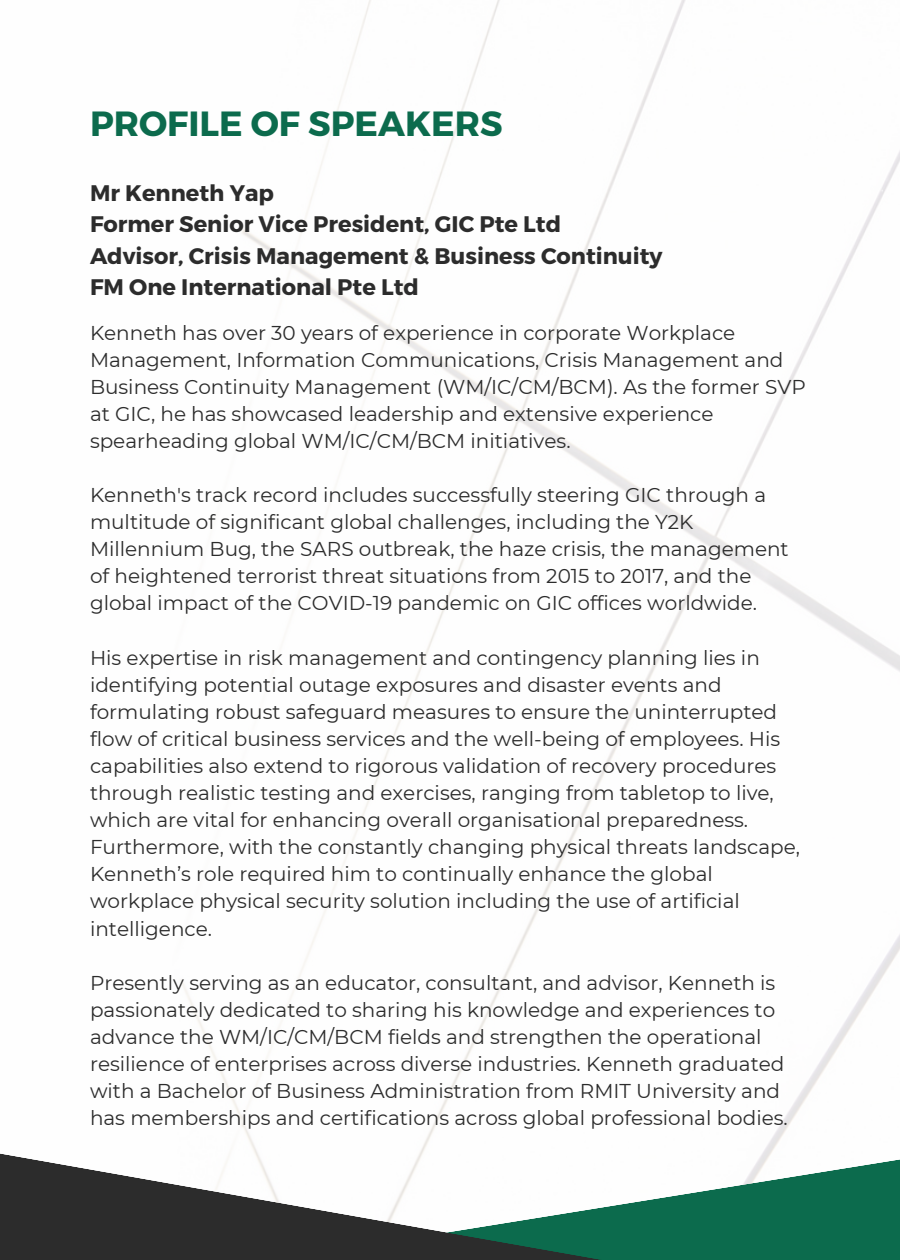
<style>
.page{position:relative;width:900px;height:1260px;background:#fff}
.page>*{position:absolute;margin:0;border:0;box-sizing:border-box;transform-origin:0 0}
.t1{font:700 35px "Montserrat";color:#0c6b4d}
.t2{font:700 22.5px "Montserrat";color:#2c2c2c}
.t3{font:20px/27px "Montserrat";color:#2c2c2c}
</style>
<div class="page">
<svg style="left:0;top:1112px;width:900px;height:148px"></svg>
<p class="t1" style="left:90px;top:101px;width:414px">PROFILE OF SPEAKERS</p>
<p class="t2" style="left:90px;top:178px;width:185px">Mr Kenneth Yap</p>
<p class="t2" style="left:90px;top:210px;width:473px">Former Senior Vice President, GIC Pte Ltd</p>
<p class="t2" style="left:90px;top:241px;width:574px">Advisor, Crisis Management &amp; Business Continuity</p>
<p class="t2" style="left:90px;top:272px;width:330px">FM One International Pte Ltd</p>
<p class="t3" style="left:90px;top:319px;width:717px">Kenneth has over 30 years of experience in corporate Workplace Management, Information Communications, Crisis Management and Business Continuity Management (WM/IC/CM/BCM). As the former SVP at GIC, he has showcased leadership and extensive experience spearheading global WM/IC/CM/BCM initiatives.</p>
<p class="t3" style="left:90px;top:481px;width:700px">Kenneth's track record includes successfully steering GIC through a multitude of significant global challenges, including the Y2K Millennium Bug, the SARS outbreak, the haze crisis, the management of heightened terrorist threat situations from 2015 to 2017, and the global impact of the COVID-19 pandemic on GIC offices worldwide.</p>
<p class="t3" style="left:90px;top:644px;width:712px">His expertise in risk management and contingency planning lies in identifying potential outage exposures and disaster events and formulating robust safeguard measures to ensure the uninterrupted flow of critical business services and the well-being of employees. His capabilities also extend to rigorous validation of recovery procedures through realistic testing and exercises, ranging from tabletop to live, which are vital for enhancing overall organisational preparedness.<br>Furthermore, with the constantly changing physical threats landscape, Kenneth’s role required him to continually enhance the global workplace physical security solution including the use of artificial intelligence.</p>
<p class="t3" style="left:90px;top:969px;width:699px">Presently serving as an educator, consultant, and advisor, Kenneth is passionately dedicated to sharing his knowledge and experiences to advance the WM/IC/CM/BCM fields and strengthen the operational resilience of enterprises across diverse industries. Kenneth graduated with a Bachelor of Business Administration from RMIT University and has memberships and certifications across global professional bodies.</p>
</div>
